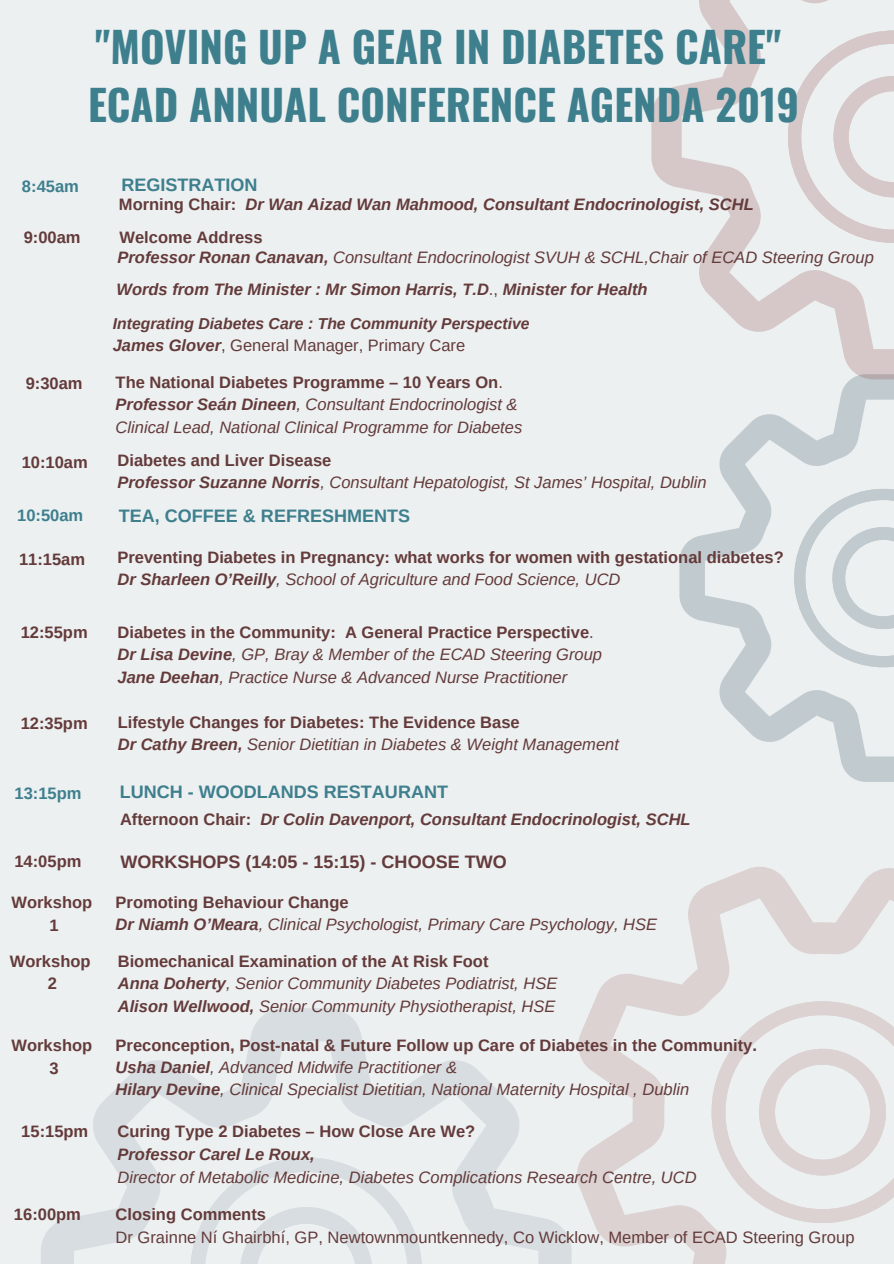
<style>
.page{position:relative;width:894px;height:1264px;background:#fff}
.page>*{position:absolute;margin:0;border:0;box-sizing:border-box;transform-origin:0 0}
.t1{font:700 42px/58.5px "Oswald";color:#3e7f8d}
.t2{font:700 18px "Arimo";color:#3e7f8d}
.t3{font:700 18px "Arimo";color:#643a3a}
.t4{font:italic 16.5px/22.4px "Arimo";color:#643a3a}
.t5{font:700 16.5px/22.5px "Arimo";color:#643a3a;text-align:center}
.t6{font:italic 700 16.5px "Arimo";color:#643a3a}
.t7{font:16.5px "Arimo";color:#643a3a}
.t8{font:700 16.5px "Arimo";color:#3e7f8d}
.t9{font:italic 700 15.75px "Arimo";color:#643a3a}
.s1{font-style:normal}
.s2{font-weight:700}
.s3{font-weight:400;font-style:normal}
.s4{font-weight:700;font-style:italic}
.s5{font-weight:700;font-style:normal}
.s6{font-style:italic}
.s7{font-weight:400;font-style:italic}
</style>
<div class="page">
<div style="left:0;top:0;width:893px;height:1263px;background:#ecf0f1"></div>
<svg style="left:41px;top:1008px;width:448px;height:255px"></svg>
<svg style="left:190px;top:1157px;width:232px;height:106px"></svg>
<svg style="left:489px;top:867px;width:404px;height:396px"></svg>
<svg style="left:676px;top:966px;width:217px;height:291px"></svg>
<svg style="left:739px;top:1029px;width:154px;height:166px"></svg>
<svg style="left:679px;top:379px;width:214px;height:403px"></svg>
<svg style="left:794px;top:489px;width:99px;height:178px"></svg>
<svg style="left:651px;top:0;width:242px;height:379px"></svg>
<svg style="left:787px;top:30px;width:106px;height:213px"></svg>
<h1 class="t1" style="left:88px;top:16px;width:712px">"MOVING UP A GEAR IN DIABETES CARE"<br>ECAD ANNUAL CONFERENCE AGENDA 2019</h1>
<p class="t8" style="left:22px;top:177px;width:58px">8:45am</p>
<p class="t2" style="left:121px;top:175px;width:137px">REGISTRATION</p>
<p class="t6" style="left:119px;top:195px;width:636px"><span class="s1">Morning Chair:</span> Dr Wan Aizad Wan Mahmood, Consultant Endocrinologist, SCHL</p>
<p class="t5" style="left:24px;top:226px;width:58px">9:00am</p>
<p class="t5" style="left:119px;top:226px;width:145px">Welcome Address</p>
<p class="t4" style="left:117px;top:246px;width:757px"><span class="s2">Professor Ronan Canavan,</span> Consultant Endocrinologist SVUH &amp; SCHL,Chair of ECAD Steering Group</p>
<p class="t5" style="left:26px;top:371px;width:58px">9:30am</p>
<p class="t6" style="left:116px;top:280px;width:532px">Words from The Minister : Mr Simon Harris, T.D<span class="s3">.,</span> Minister for Health</p>
<p class="t9" style="left:113px;top:314px;width:418px">Integrating Diabetes Care : The Community Perspective</p>
<p class="t7" style="left:113px;top:336px;width:354px"><span class="s4">James Glover</span>, General Manager, Primary Care</p>
<p class="t4" style="left:116px;top:371px;width:408px"><span class="s5">The National Diabetes Programme – 10 Years On</span><span class="s1">.<br></span><span class="s2">Professor Seán Dineen</span>, Consultant Endocrinologist &amp;<br>Clinical Lead, National Clinical Programme for Diabetes</p>
<p class="t5" style="left:22px;top:451px;width:68px">10:10am</p>
<p class="t4" style="left:117px;top:449px;width:590px"><span class="s5">Diabetes and Liver Disease<br></span><span class="s2">Professor Suzanne Norris</span>, Consultant Hepatologist, St James’ Hospital, Dublin</p>
<p class="t8" style="left:17px;top:506px;width:68px">10:50am</p>
<p class="t2" style="left:119px;top:505px;width:292px">TEA, COFFEE &amp; REFRESHMENTS</p>
<p class="t5" style="left:19px;top:548px;width:68px">11:15am</p>
<p class="t5" style="left:117px;top:546px;width:667px;text-align:left">Preventing Diabetes in Pregnancy: what works for women with gestational diabetes?<br><span class="s6">Dr Sharleen O’Reilly</span><span class="s7">, School of Agriculture and Food Science, UCD</span></p>
<p class="t5" style="left:21px;top:620px;width:68px">12:55pm</p>
<p class="t4" style="left:117px;top:620px;width:486px"><span class="s5">Diabetes in the Community: A General Practice Perspective</span><span class="s1">.<br></span><span class="s2">Dr Lisa Devine</span>, GP, Bray &amp; Member of the ECAD Steering Group<br><span class="s2">Jane Deehan</span>, Practice Nurse &amp; Advanced Nurse Practitioner</p>
<p class="t5" style="left:21px;top:712px;width:68px">12:35pm</p>
<p class="t5" style="left:118px;top:710px;width:502px;text-align:left">Lifestyle Changes for Diabetes: The Evidence Base<br><span class="s6">Dr Cathy Breen,</span> <span class="s7">Senior Dietitian in Diabetes &amp; Weight Management</span></p>
<p class="t8" style="left:14px;top:784px;width:68px">13:15pm</p>
<p class="t2" style="left:120px;top:781px;width:330px">LUNCH - WOODLANDS RESTAURANT</p>
<p class="t6" style="left:120px;top:810px;width:572px"><span class="s1">Afternoon Chair:</span> Dr Colin Davenport, Consultant Endocrinologist, SCHL</p>
<p class="t5" style="left:14px;top:850px;width:68px">14:05pm</p>
<p class="t3" style="left:120px;top:851px;width:388px">WORKSHOPS (14:05 - 15:15) - CHOOSE TWO</p>
<p class="t5" style="left:12px;top:891px;width:82px">Workshop<br>1</p>
<p class="t4" style="left:116px;top:891px;width:543px"><span class="s5">Promoting Behaviour Change<br></span><span class="s2">Dr Niamh O’Meara</span>, Clinical Psychologist, Primary Care Psychology, HSE</p>
<p class="t5" style="left:10px;top:949px;width:82px">Workshop<br>2</p>
<p class="t4" style="left:118px;top:949px;width:441px"><span class="s5">Biomechanical Examination of the At Risk Foot<br></span><span class="s2">Anna Doherty</span>, Senior Community Diabetes Podiatrist, HSE<br><span class="s2">Alison Wellwood,</span> Senior Community Physiotherapist, HSE</p>
<p class="t5" style="left:12px;top:1034px;width:82px">Workshop<br>3</p>
<p class="t5" style="left:21px;top:1120px;width:68px">15:15pm</p>
<p class="t4" style="left:116px;top:1033px;width:642px"><span class="s5">Preconception, Post-natal &amp; Future Follow up Care of Diabetes in the Community.<br></span><span class="s2">Usha Daniel</span>, Advanced Midwife Practitioner &amp;<br><span class="s2">Hilary Devine</span>, Clinical Specialist Dietitian, National Maternity Hospital , Dublin</p>
<p class="t5" style="left:117px;top:1120px;width:359px">Curing Type 2 Diabetes – How Close Are We?</p>
<p class="t6" style="left:117px;top:1145px;width:199px">Professor Carel Le Roux,</p>
<p class="t4" style="left:117px;top:1165px;width:580px">Director of Metabolic Medicine, Diabetes Complications Research Centre, UCD</p>
<p class="t5" style="left:14px;top:1202px;width:68px">16:00pm</p>
<p class="t5" style="left:116px;top:1202px;width:152px">Closing Comments</p>
<p class="t7" style="left:116px;top:1227px;width:740px">Dr Grainne Ní Ghairbhí, GP, Newtownmountkennedy, Co Wicklow, Member of ECAD Steering Group</p>
</div>
